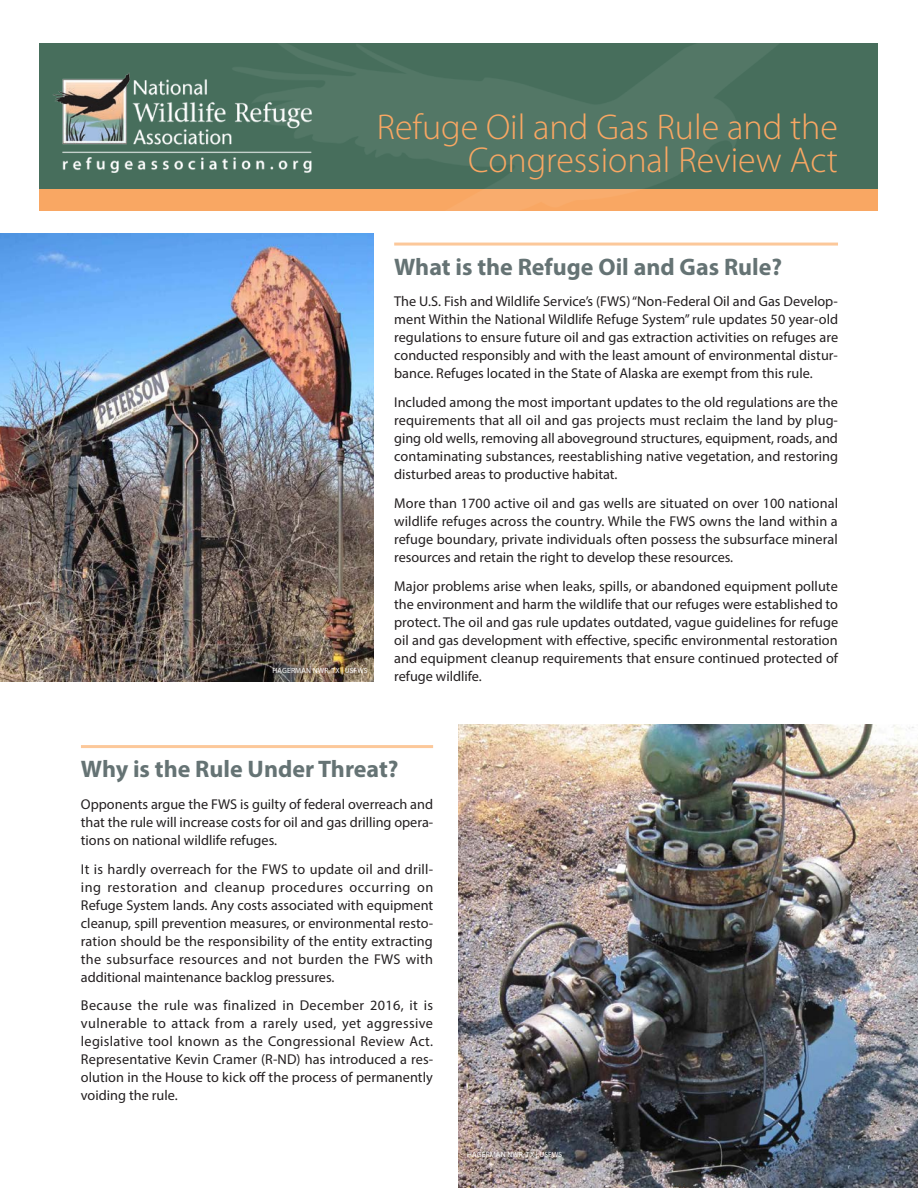
<style>
.page{position:relative;width:918px;height:1188px;background:#fff}
.page>*{position:absolute;margin:0;border:0;box-sizing:border-box;transform-origin:0 0}
.t1{font:300 36px/33px "Myriad Pro";color:#f9a763;text-align:right}
.Subhead{font:700 24px "Myriad Pro";color:#657374}
.Fact_Sheet_body{font:14.25px/18px "Myriad Pro";color:#231f20;text-align:justify}
.Fact_Sheet_body-2{font:7.5px "Myriad Pro";letter-spacing:.02em;color:#fff}
</style>
<div class="page">
<div style="left:39px;top:44px;width:839px;height:155px;background:#476e5c"></div>
<div style="left:39px;top:189px;width:839px;height:21px;background:#f9a763"></div>
<img style="left:53px;top:73px;width:175px;height:99px">
<img style="left:228px;top:44px;width:549px;height:145px">
<hr style="left:394px;top:243px;width:444px;height:3px;background:#fcc89a">
<hr style="left:81px;top:745px;width:352px;height:3px;background:#fcc89a">
<img style="left:458px;top:724px;width:460px;height:464px">
<img style="left:0;top:233px;width:374px;height:448px">
<p class="t1" style="left:377px;top:110px;width:463px">Refuge Oil and Gas Rule and the<br>Congressional Review Act</p>
<p class="Fact_Sheet_body-2" style="left:273px;top:666px;width:97px">HAGERMAN NWR, TX | USFWS</p>
<p class="Subhead" style="left:394px;top:251px;width:390px">What is the Refuge Oil and Gas Rule?</p>
<p class="Fact_Sheet_body" style="left:394px;top:292px;width:446px">The U.S. Fish and Wildlife Service’s (FWS) “Non-Federal Oil and Gas Develop&shy;ment Within the National Wildlife Refuge System” rule updates 50 year-old regulations to ensure future oil and gas extraction activities on refuges are conducted responsibly and with the least amount of environmental distur&shy;bance. Refuges located in the State of Alaska are exempt from this rule.</p>
<p class="Fact_Sheet_body" style="left:394px;top:393px;width:445px">Included among the most important updates to the old regulations are the requirements that all oil and gas projects must reclaim the land by plug&shy;ging old wells, removing all aboveground structures, equipment, roads, and contaminating substances, reestablishing native vegetation, and restoring disturbed areas to productive habitat.</p>
<p class="Fact_Sheet_body" style="left:394px;top:494px;width:445px">More than 1700 active oil and gas wells are situated on over 100 national wildlife refuges across the country. While the FWS owns the land within a refuge boundary, private individuals often possess the subsurface mineral resources and retain the right to develop these resources.</p>
<p class="Fact_Sheet_body" style="left:394px;top:577px;width:446px">Major problems arise when leaks, spills, or abandoned equipment pollute the environment and harm the wildlife that our refuges were established to protect. The oil and gas rule updates outdated, vague guidelines for refuge oil and gas development with effective, specific environmental restoration and equipment cleanup requirements that ensure continued protected of refuge wildlife.</p>
<p class="Subhead" style="left:81px;top:754px;width:319px">Why is the Rule Under Threat?</p>
<p class="Fact_Sheet_body" style="left:81px;top:795px;width:354px">Opponents argue the FWS is guilty of federal overreach and that the rule will increase costs for oil and gas drilling opera&shy;tions on national wildlife refuges.</p>
<p class="Fact_Sheet_body" style="left:81px;top:860px;width:354px">It is hardly overreach for the FWS to update oil and drill&shy;ing restoration and cleanup procedures occurring on Refuge System lands. Any costs associated with equipment cleanup, spill prevention measures, or environmental resto&shy;ration should be the responsibility of the entity extracting the subsurface resources and not burden the FWS with additional maintenance backlog pressures.</p>
<p class="Fact_Sheet_body" style="left:81px;top:996px;width:354px">Because the rule was finalized in December 2016, it is vulnerable to attack from a rarely used, yet aggressive legislative tool known as the Congressional Review Act.<br>Representative Kevin Cramer (R-ND) has introduced a res&shy;olution in the House to kick off the process of permanently voiding the rule.</p>
<p class="Fact_Sheet_body-2" style="left:467px;top:1150px;width:97px">HAGERMAN NWR, TX | USFWS</p>
</div>
